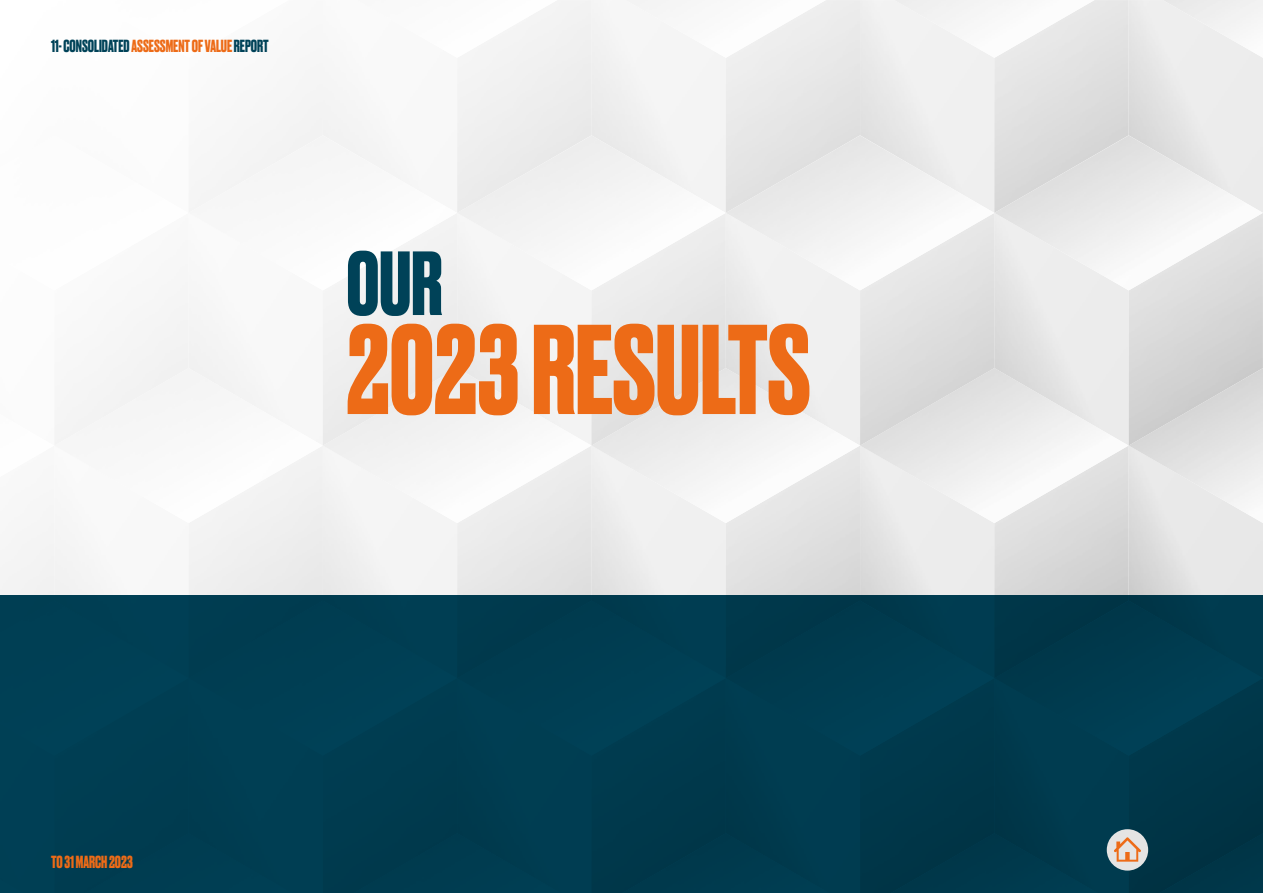
<style>
.page{position:relative;width:1263px;height:893px;background:#fff}
.page>*{position:absolute;margin:0;border:0;box-sizing:border-box;transform-origin:0 0}
.t1{font:700 120px "Druk";color:#ed6b17}
.t2{font:700 85.5px "Druk";color:#004258}
.t3{font:700 16.5px "Druk";color:#004258}
.t4{font:700 16.5px "Druk";color:#ed6b17}
.s1{color:#ed6b17}
</style>
<div class="page">
<img style="left:994px;top:523px;width:1px;height:155px">
<img style="left:726px;top:523px;width:1px;height:155px">
<img style="left:457px;top:523px;width:1px;height:155px">
<img style="left:189px;top:523px;width:1px;height:155px">
<div style="left:0;top:595px;width:1263px;height:298px;background:#003c50"></div>
<div style="left:1107px;top:829px;width:41px;height:42px;background:#e5e4e3;border-radius:50%"></div>
<svg style="left:1114px;top:837px;width:27px;height:25px"></svg>
<p class="t3" style="left:51px;top:34px;width:219px">11- CONSOLIDATED<span class="s1">ASSESSMENT OF VALUE</span>REPORT</p>
<h2 class="t2" style="left:347px;top:225px;width:97px">OUR</h2>
<h1 class="t1" style="left:346px;top:288px;width:465px">2023 RESULTS</h1>
<p class="t4" style="left:51px;top:851px;width:83px">TO 31 MARCH 2023</p>
</div>
